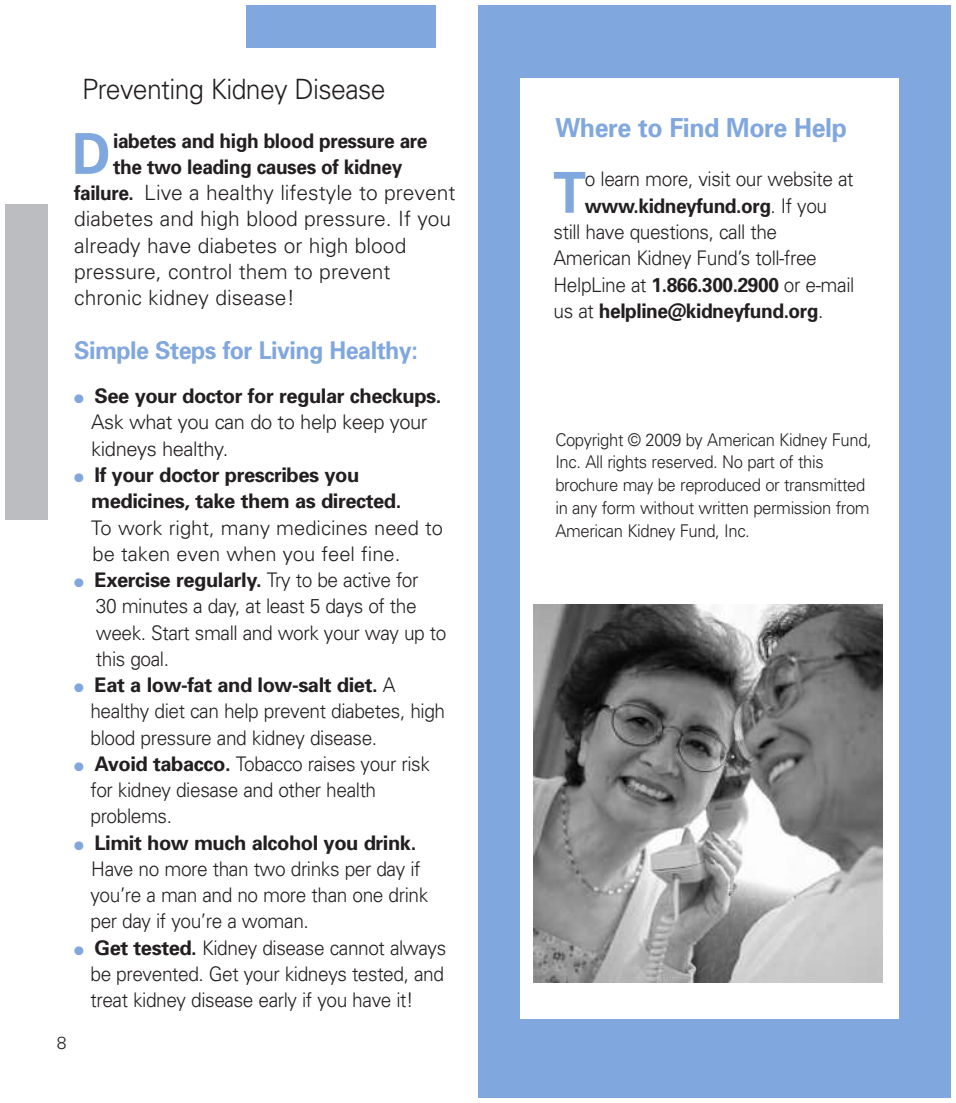
<style>
.page{position:relative;width:956px;height:1103px;background:#fff}
.page>*{position:absolute;margin:0;border:0;box-sizing:border-box;transform-origin:0 0}
.t1{font:700 56.52px "Univers";color:#80a7de;scale:.95 1}
.t2{font:300 28px "Univers";letter-spacing:-.02em;color:#231f20;scale:.95 1}
.t3{font:700 26.25px "Univers";letter-spacing:-.015em;color:#80a7de;scale:.95 1}
.t4{font:700 24.5px "Univers";letter-spacing:-.02em;color:#80a7de;scale:.95 1}
.t5{font:300 21px/26.2px "Univers";color:#231f20}
.t6{font:300 20.12px/26.2px "Univers";letter-spacing:-.02em;color:#231f20;scale:.95 1}
.t7{font:700 20.12px/26.2px "Univers";letter-spacing:-.02em;color:#231f20;scale:.95 1}
.t8{font:300 20.12px/26.2px "Univers";letter-spacing:-.02em;color:#231f20}
.t9{font:300 20.12px/26.2px "Univers";color:#231f20}
.t10{font:700 20.12px/26.2px "Univers";letter-spacing:-.02em;color:#231f20}
.t11{font:300 17.5px/22.8px "Univers";letter-spacing:-.02em;color:#231f20;scale:.95 1}
.t12{font:300 17.5px "Univers";letter-spacing:-.02em;color:#231f20}
.s1{font-weight:700;font-size:20.12px}
.s2{color:#80a7de}
.s3{font-weight:700}
.s4{font-weight:300}
</style>
<div class="page">
<div style="left:478px;top:5px;width:472px;height:1092px;background:#80a7de"></div>
<div style="left:520px;top:79px;width:378px;height:939px;background:#fff"></div>
<div style="left:5px;top:205px;width:42px;height:315px;background:#bcbdc0"></div>
<div style="left:247px;top:5px;width:189px;height:42px;background:#80a7de"></div>
<img style="left:533px;top:604px;width:349px;height:378px">
<h2 class="t2" style="left:82px;top:79px;width:321px">Preventing Kidney Disease</h2>
<h1 class="t1" style="left:72px;top:133px;width:42px">D</h1>
<p class="t7" style="left:113px;top:129px;width:332px">iabetes and high blood pressure are the two leading causes of kidney</p>
<p class="t5" style="left:74px;top:181px;width:383px"><span class="s1">failure.</span> Live a healthy lifestyle to prevent diabetes and high blood pressure. If you already have diabetes or high blood pressure, control them to prevent chronic kidney disease!</p>
<p class="t4" style="left:74px;top:342px;width:363px">Simple Steps for Living Healthy:</p>
<p class="t8" style="left:91px;top:385px;width:351px;text-indent:-17px"><span class="s2">●</span> <span class="s3">See your doctor for regular checkups.<br></span>Ask what you can do to help keep your kidneys healthy.</p>
<p class="t10" style="left:91px;top:463px;width:311px;text-indent:-17px"><span class="s2">●</span> If your doctor prescribes you medicines, take them as directed.</p>
<p class="t9" style="left:91px;top:516px;width:353px">To work right, many medicines need to be taken even when you feel fine.</p>
<p class="t6" style="left:96px;top:568px;width:370px;text-indent:-22px"><span class="s2">●</span> <span class="s3">Exercise regularly.</span> Try to be active for<br>30 minutes a day, at least 5 days of the week. Start small and work your way up to this goal.</p>
<p class="t6" style="left:90px;top:673px;width:375px;text-indent:-16px"><span class="s2">●</span> <span class="s3">Eat a low-fat and low-salt diet.</span> A healthy diet can help prevent diabetes, high blood pressure and kidney disease.</p>
<p class="t6" style="left:90px;top:752px;width:359px;text-indent:-16px"><span class="s2">●</span> <span class="s3">Avoid tabacco.</span> Tobacco raises your risk for kidney diesase and other health problems.</p>
<p class="t6" style="left:90px;top:831px;width:357px;text-indent:-16px"><span class="s2">●</span> <span class="s3">Limit how much alcohol you drink.<br></span>Have no more than two drinks per day if you’re a man and no more than one drink per day if you’re a woman.</p>
<p class="t6" style="left:90px;top:936px;width:376px;text-align:justify;text-indent:-16px"><span class="s2">●</span> <span class="s3">Get tested.</span> Kidney disease cannot always be prevented. Get your kidneys tested, and treat kidney disease early if you have it!</p>
<p class="t12" style="left:57px;top:1036px;width:11px">8</p>
<h3 class="t3" style="left:555px;top:118px;width:308px">Where to Find More Help</h3>
<h1 class="t1" style="left:553px;top:172px;width:36px">T</h1>
<p class="t6" style="left:585px;top:168px;width:284px">o learn more, visit our website at</p>
<p class="t7" style="left:585px;top:194px;width:256px">www.kidneyfund.org<span class="s4">. If you</span></p>
<p class="t6" style="left:553px;top:220px;width:237px">still have questions, call the</p>
<p class="t6" style="left:553px;top:247px;width:279px">American Kidney Fund’s toll-free</p>
<p class="t6" style="left:553px;top:273px;width:318px">HelpLine at <span class="s3">1.866.300.2900</span> or e-mail</p>
<p class="t7" style="left:553px;top:299px;width:285px"><span class="s4">us at</span> helpline@kidneyfund.org<span class="s4">.</span></p>
<p class="t11" style="left:555px;top:429px;width:334px">Copyright © 2009 by American Kidney Fund, Inc. All rights reserved. No part of this brochure may be reproduced or transmitted in any form without written permission from American Kidney Fund, Inc.</p>
</div>
